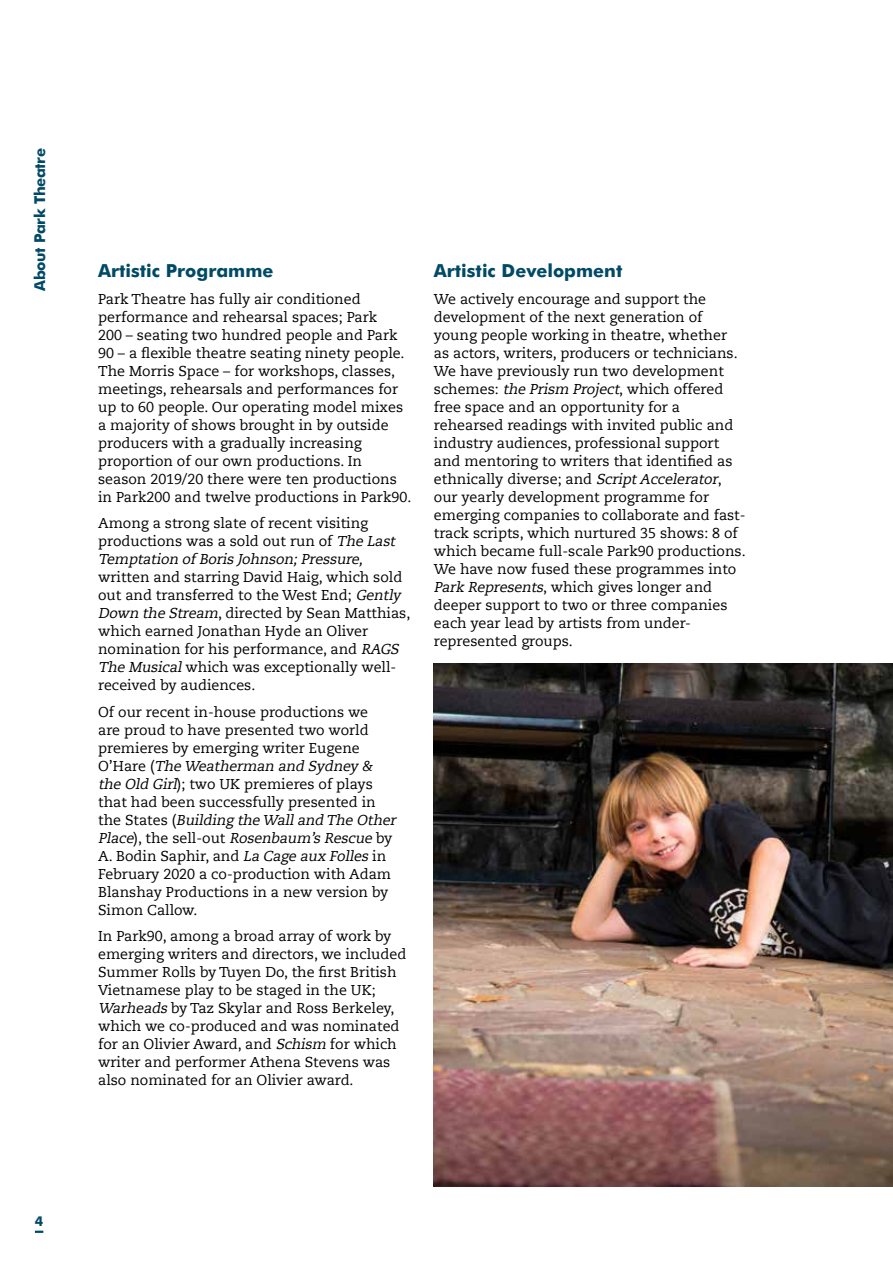
<style>
.page{position:relative;width:893px;height:1263px;background:#fff}
.page>*{position:absolute;margin:0;border:0;box-sizing:border-box;transform-origin:0 0}
.t1{font:700 18px "Futura BT";color:#014a66}
.t2{font:700 15px "Futura BT";letter-spacing:-.02em;color:#014a66}
.t3{font:14.25px/18px "Caecilia LT Std";color:#000}
.t4{font:700 13.5px "Futura BT";color:#014a66}
.s1{font-style:italic}
</style>
<div class="page">
<img style="left:434px;top:663px;width:459px;height:523px">
<svg style="left:35px;top:1230px;width:8px;height:3px"></svg>
<p class="t2" style="left:31px;top:291px;width:144px;rotate:-90deg">About Park Theatre</p>
<p class="t4" style="left:35px;top:1213px;width:10px">4</p>
<p class="t1" style="left:98px;top:260px;width:177px">Artistic Programme</p>
<p class="t3" style="left:98px;top:290px;width:315px">Park Theatre has fully air conditioned performance and rehearsal spaces; Park<br>200 – seating two hundred people and Park 90 – a flexible theatre seating ninety people.<br>The Morris Space – for workshops, classes, meetings, rehearsals and performances for up to 60 people. Our operating model mixes a majority of shows brought in by outside producers with a gradually increasing proportion of our own productions. In season 2019/20 there were ten productions in Park200 and twelve productions in Park90.</p>
<p class="t3" style="left:98px;top:515px;width:302px">Among a strong slate of recent visiting productions was a sold out run of <span class="s1">The Last<br>Temptation of Boris Johnson;Pressure,</span></p>
<p class="t3" style="left:98px;top:569px;width:314px">written and starring David Haig, which sold out and transferred to the West End; <span class="s1">Gently Down the Stream</span>, directed by Sean Matthias, which earned Jonathan Hyde an Oliver nomination for his performance, and <span class="s1">RAGS The Musical</span>which was exceptionally well&shy;received by audiences.</p>
<p class="t3" style="left:98px;top:703px;width:302px">Of our recent in-house productions we<br>are proud to have presented two world premieres by emerging writer Eugene<br>O ’ H a r e ( <span class="s1">The Weatherman and Sydney &amp; the Old Girl</span>); two UK premieres of plays that had been successfully presented in<br>t h e S t a t e s ( <span class="s1">Building the Walland The Other Place</span>) , t h e s e l l - o u t <span class="s1">Rosenbaum’s Rescue</span> by A. Bodin Saphir, and <span class="s1">La Cage aux Folles</span> in February 2020 a co-production with Adam Blanshay Productions in a new version by Simon Callow.</p>
<p class="t3" style="left:98px;top:928px;width:310px">In Park90, among a broad array of work by emerging writers and directors, we included Summer Rolls by Tuyen Do, the first British Vietnamese play to be staged in the UK; <span class="s1">Warheads</span> by Taz Skylar and Ross Berkeley, which we co-produced and was nominated for an Olivier Award, and <span class="s1">Schism</span> for which writer and performer Athena Stevens was also nominated for an Olivier award.</p>
<p class="t1" style="left:434px;top:260px;width:190px">Artistic Development</p>
<p class="t3" style="left:434px;top:290px;width:313px">We actively encourage and support the development of the next generation of young people working in theatre, whether as actors, writers, producers or technicians.<br>We have previously run two development schemes: <span class="s1">the Prism Project</span>, which offered free space and an opportunity for a rehearsed readings with invited public and industry audiences, professional support and mentoring to writers that identified as ethnically diverse; and <span class="s1">ScriptAccelerator</span>, our yearly development programme for emerging companies to collaborate and fast&shy;track scripts, which nurtured 35 shows: 8 of which became full-scale Park90 productions.<br>We have now fused these programmes into <span class="s1">Park Represents</span>, which gives longer and deeper support to two or three companies each year lead by artists from under&shy;represented groups.</p>
</div>
